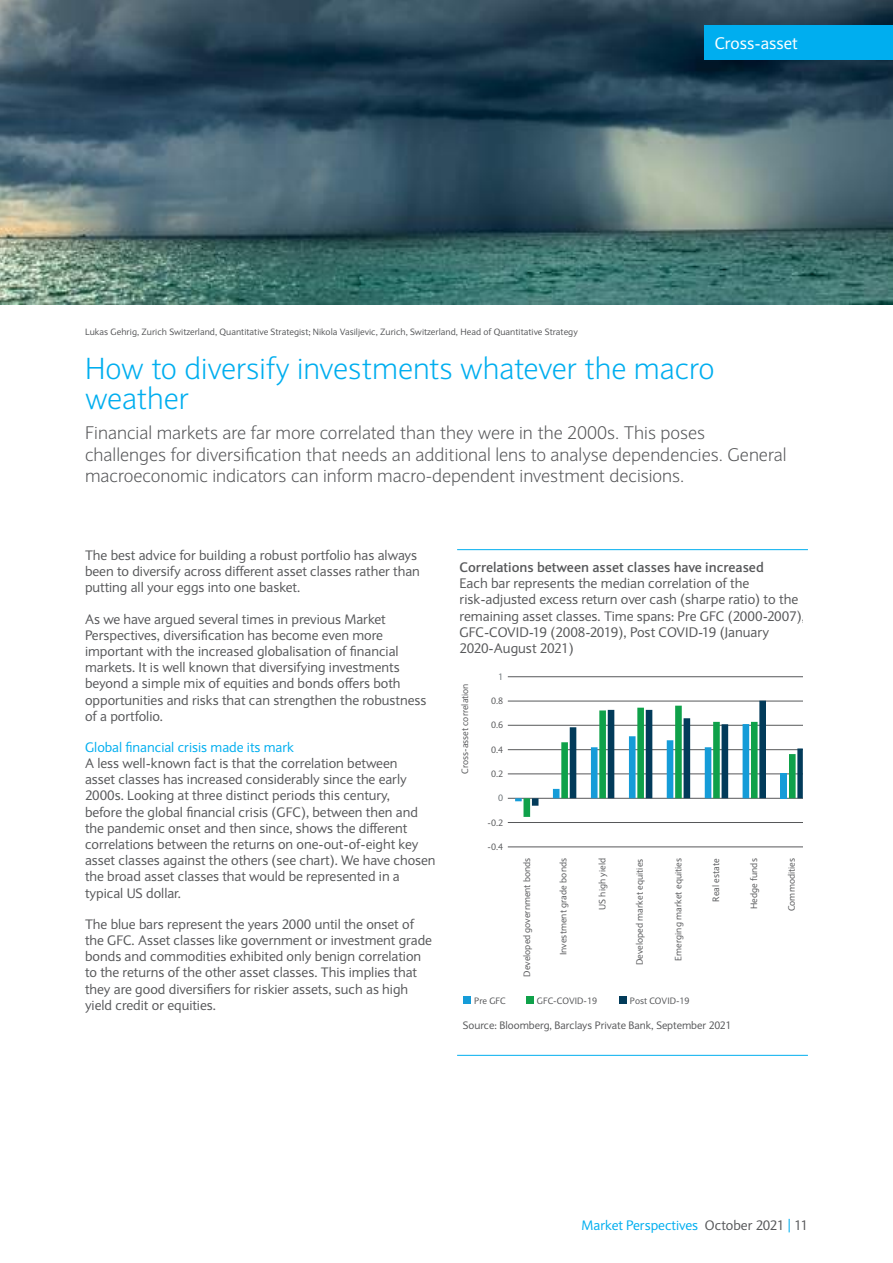
<style>
.page{position:relative;width:893px;height:1263px;background:#fff}
.page>*{position:absolute;margin:0;border:0;box-sizing:border-box;transform-origin:0 0}
.t1{font:300 30px/30px "Expert Sans";color:#00aeef}
.t2{font:300 18px/21.6px "Expert Sans";color:#57585a}
.t3{font:16.5px "Expert Sans";color:#fff}
.t4{font:13.65px/16.4px "Expert Sans";color:#57585a}
.t5{font:700 13.65px "Expert Sans";color:#57585a}
.t6{font:13.5px/16.2px "Expert Sans";color:#57585a}
.t7{font:13.5px "Expert Sans";color:#00aeef}
.t8{font:10.65px "Expert Sans";color:#57585a}
.t9{font:9px "Expert Sans";letter-spacing:.005em;color:#57585a}
.t10{font:9px "Expert Sans";color:#686f73}
.s1{color:#57585a}
</style>
<div class="page">
<hr style="left:457px;top:549px;width:351px;height:1px;background:#00aeef">
<hr style="left:457px;top:1055px;width:351px;height:1px;background:#00aeef">
<div style="left:619px;top:996px;width:7px;height:8px;background:#023b5a"></div>
<div style="left:526px;top:996px;width:7px;height:8px;background:#0fa14a"></div>
<div style="left:463px;top:996px;width:8px;height:8px;background:#159cd8"></div>
<hr style="left:508px;top:847px;width:295px;height:1px;background:#57585a">
<hr style="left:508px;top:822px;width:295px;height:1px;background:#57585a">
<hr style="left:508px;top:774px;width:295px;height:1px;background:#57585a">
<hr style="left:508px;top:749px;width:295px;height:1px;background:#57585a">
<hr style="left:508px;top:725px;width:295px;height:1px;background:#57585a">
<hr style="left:508px;top:701px;width:295px;height:1px;background:#57585a">
<hr style="left:508px;top:676px;width:295px;height:1px;background:#57585a">
<hr style="left:508px;top:798px;width:295px;height:1px;background:#57585a">
<svg style="left:515px;top:701px;width:288px;height:116px"></svg>
<img style="left:0;top:0;width:893px;height:304px">
<div style="left:704px;top:26px;width:189px;height:34px;background:#00aeef"></div>
<p class="t3" style="left:715px;top:33px;width:84px">Cross-asset</p>
<p class="t9" style="left:85px;top:326px;width:494px">Lukas Gehrig, Zurich Switzerland, Quantitative Strategist; Nikola Vasiljevic, Zurich, Switzerland, Head of Quantitative Strategy</p>
<h1 class="t1" style="left:85px;top:353px;width:631px">How to diversify investments whatever the macro weather</h1>
<p class="t2" style="left:85px;top:422px;width:703px">Financial markets are far more correlated than they were in the 2000s. This poses challenges for diversification that needs an additional lens to analyse dependencies. General macroeconomic indicators can inform macro-dependent investment decisions.</p>
<p class="t6" style="left:85px;top:547px;width:336px">The best advice for building a robust portfolio has always been to diversify across different asset classes rather than putting all your eggs into one basket.</p>
<p class="t6" style="left:85px;top:610px;width:343px">As we have argued several times in previous Market Perspectives, diversification has become even more important with the increased globalisation of financial markets. It is well known that diversifying investments beyond a simple mix of equities and bonds offers both opportunities and risks that can strengthen the robustness of a portfolio.</p>
<p class="t7" style="left:85px;top:739px;width:211px">Global financial crisis made its mark</p>
<p class="t6" style="left:85px;top:755px;width:352px">A less well-known fact is that the correlation between<br>asset classes has increased considerably since the early 2000s. Looking at three distinct periods this century,<br>before the global financial crisis (GFC), between then and the pandemic onset and then since, shows the different correlations between the returns on one-out-of-eight key asset classes against the others (see chart). We have chosen the broad asset classes that would be represented in a typical US dollar.</p>
<p class="t6" style="left:85px;top:916px;width:348px">The blue bars represent the years 2000 until the onset of the GFC. Asset classes like government or investment grade bonds and commodities exhibited only benign correlation to the returns of the other asset classes. This implies that they are good diversifiers for riskier assets, such as high yield credit or equities.</p>
<p class="t5" style="left:460px;top:558px;width:306px">Correlations between asset classes have increased</p>
<p class="t4" style="left:460px;top:575px;width:347px">Each bar represents the median correlation of the risk-adjusted excess return over cash (sharpe ratio) to the remaining asset classes. Time spans: Pre GFC (2000-2007), GFC-COVID-19 (2008-2019), Post COVID-19 (January 2020-August 2021)</p>
<p class="t9" style="left:459px;top:774px;width:92px;rotate:-90deg">Cross-asset correlation</p>
<p class="t10" style="left:498px;top:671px;width:7px">1</p>
<p class="t9" style="left:491px;top:695px;width:14px">0.8</p>
<p class="t9" style="left:491px;top:719px;width:14px">0.6</p>
<p class="t9" style="left:491px;top:744px;width:14px">0.4</p>
<p class="t9" style="left:491px;top:768px;width:14px">0.2</p>
<p class="t10" style="left:498px;top:792px;width:7px">0</p>
<p class="t9" style="left:487px;top:817px;width:17px">-0.2</p>
<p class="t9" style="left:487px;top:841px;width:17px">-0.4</p>
<p class="t9" style="left:558px;top:955px;width:99px;rotate:-90deg">Investment grade bonds</p>
<p class="t9" style="left:521px;top:977px;width:120px;rotate:-90deg">Developed government bonds</p>
<p class="t9" style="left:748px;top:909px;width:52px;rotate:-90deg">Hedge funds</p>
<p class="t9" style="left:786px;top:911px;width:55px;rotate:-90deg">Commodities</p>
<p class="t9" style="left:672px;top:960px;width:104px;rotate:-90deg">Emerging market equities</p>
<p class="t9" style="left:597px;top:910px;width:53px;rotate:-90deg">US high yield</p>
<p class="t9" style="left:710px;top:902px;width:45px;rotate:-90deg">Real estate</p>
<p class="t9" style="left:634px;top:965px;width:108px;rotate:-90deg">Developed market equities</p>
<p class="t9" style="left:474px;top:995px;width:33px">Pre GFC</p>
<p class="t9" style="left:537px;top:995px;width:62px">GFC-COVID-19</p>
<p class="t9" style="left:630px;top:995px;width:61px">Post COVID-19</p>
<p class="t8" style="left:463px;top:1019px;width:270px">Source: Bloomberg, Barclays Private Bank, September 2021</p>
<p class="t7" style="left:582px;top:1217px;width:228px">Market Perspectives <span class="s1">October 2021</span> | <span class="s1">11</span></p>
</div>
